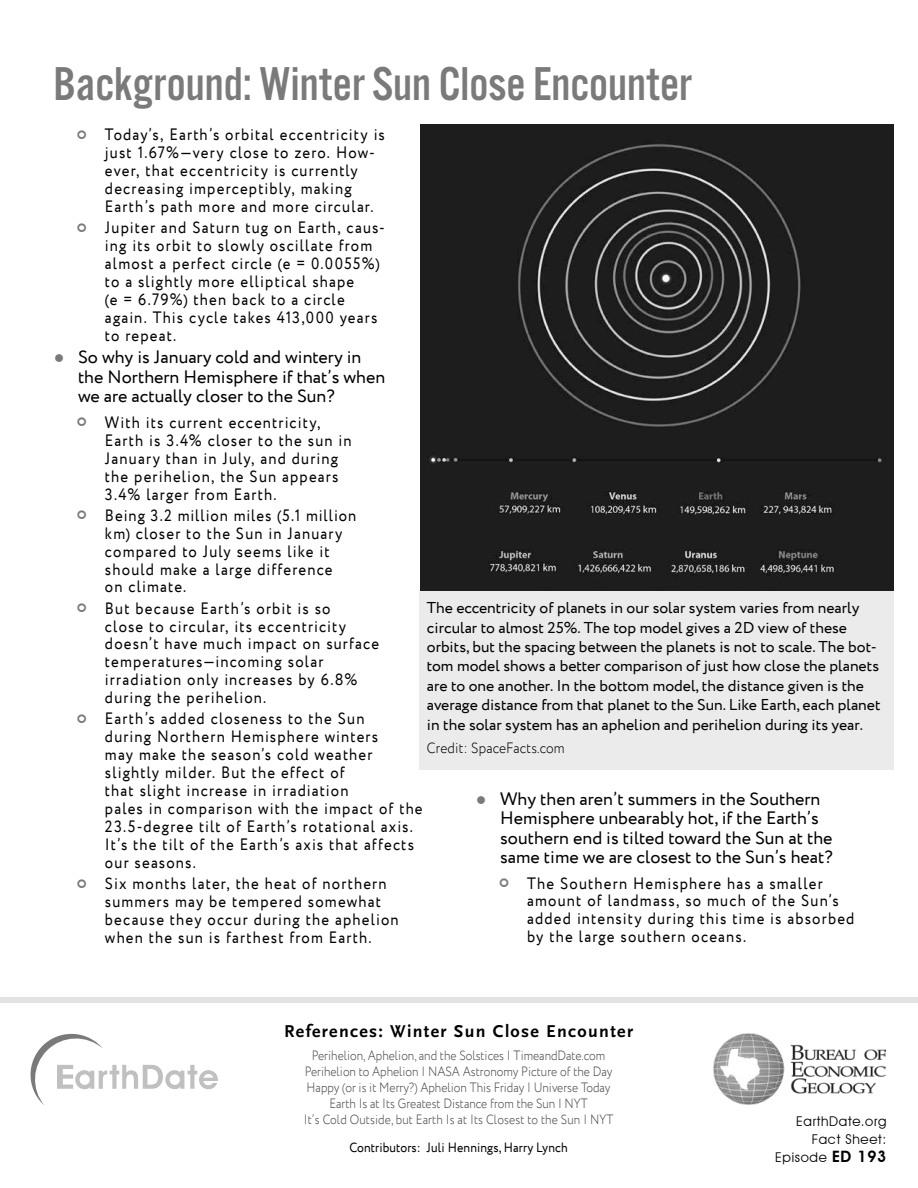
<style>
.page{position:relative;width:918px;height:1188px;background:#fff}
.page>*{position:absolute;margin:0;border:0;box-sizing:border-box;transform-origin:0 0}
.t1{font:49.35px "Alternate Got No 3 D";color:#7a7a7a}
.t2{font:18px/19.4px "Circe";color:#000}
.t3{font:700 18px "Scala Sans";letter-spacing:.075em;color:#000}
.t4{font:16.5px/18px "Circe";letter-spacing:.075em;color:#000;scale:.9 1}
.t5{font:15.75px/19.5px "Circe";color:#000}
.t6{font:300 15px "Circe";letter-spacing:.01em;color:#000;scale:.9 1}
.t7{font:300 13.5px/16.2px "Circe";color:#474747;text-align:center;scale:.87 1}
.t8{font:13.5px "Circe";letter-spacing:.01em;color:#000;scale:.9 1}
.t9{font:13.5px/18px "Avant Garde IT Cby BT";letter-spacing:.05em;color:#000;text-align:right}
.s1{color:#7a7a7a}
.s2{font-weight:600;font-size:15.75px}
</style>
<div class="page">
<img style="left:713px;top:1034px;width:173px;height:71px">
<svg style="left:30px;top:1033px;width:188px;height:72px"></svg>
<div style="left:0;top:998px;width:918px;height:5px;background:#e2e2e2"></div>
<div style="left:419px;top:591px;width:475px;height:179px;background:#ebebeb"></div>
<img style="left:421px;top:124px;width:473px;height:467px">
<h1 class="t1" style="left:53px;top:58px;width:640px">Background: Winter Sun Close Encounter</h1>
<p class="t4" style="left:105px;top:126px;width:313px">Today’s, Earth’s orbital eccentricity is just 1.67%—very close to zero. How&shy;ever, that eccentricity is currently decreasing imperceptibly, making Earth’s path more and more circular.</p>
<p class="t4" style="left:105px;top:219px;width:313px">Jupiter and Saturn tug on Earth, caus&shy;ing its orbit to slowly oscillate from almost a perfect circle (e = 0.0055%) to a slightly more elliptical shape<br>(e = 6.79%) then back to a circle again. This cycle takes 413,000 years to repeat.</p>
<p class="t2" style="left:78px;top:348px;width:309px;text-indent:-24px"><span class="s1">●</span> So why is January cold and wintery in the Northern Hemisphere if that’s when we are actually closer to the Sun?</p>
<p class="t4" style="left:105px;top:414px;width:276px">With its current eccentricity,<br>Earth is 3.4% closer to the sun in<br>January than in July, and during the perihelion, the Sun appears<br>3.4% larger from Earth.</p>
<p class="t4" style="left:105px;top:507px;width:281px">Being 3.2 million miles (5.1 million km) closer to the Sun in January compared to July seems like it should make a large difference<br>on climate.</p>
<p class="t4" style="left:105px;top:600px;width:306px">But because Earth’s orbit is so<br>close to circular, its eccentricity doesn’t have much impact on surface temperatures—incoming solar irradiation only increases by 6.8% during the perihelion.</p>
<p class="t4" style="left:105px;top:710px;width:354px">Earth’s added closeness to the Sun<br>during Northern Hemisphere winters<br>may make the season’s cold weather slightly milder. But the effect of<br>that slight increase in irradiation<br>pales in comparison with the impact of the 23.5-degree tilt of Earth’s rotational axis.<br>It’s the tilt of the Earth’s axis that affects our seasons.</p>
<p class="t4" style="left:105px;top:875px;width:328px">Six months later, the heat of northern summers may be tempered somewhat because they occur during the aphelion when the sun is farthest from Earth.</p>
<p class="t5" style="left:427px;top:599px;width:455px">The eccentricity of planets in our solar system varies from nearly circular to almost 25%. The top model gives a 2D view of these orbits, but the spacing between the planets is not to scale. The bot&shy;tom model shows a better comparison of just how close the planets are to one another. In the bottom model, the distance given is the average distance from that planet to the Sun. Like Earth, each planet in the solar system has an aphelion and perihelion during its year.</p>
<p class="t6" style="left:427px;top:738px;width:155px">Credit: SpaceFacts.com</p>
<p class="t2" style="left:500px;top:790px;width:334px;text-indent:-24px"><span class="s1">●</span> Why then aren’t summers in the Southern Hemisphere unbearably hot, if the Earth’s southern end is tilted toward the Sun at the same time we are closest to the Sun’s heat?</p>
<p class="t4" style="left:527px;top:874px;width:365px">The Southern Hemisphere has a smaller amount of landmass, so much of the Sun’s added intensity during this time is absorbed by the large southern oceans.</p>
<p class="t3" style="left:284px;top:1021px;width:350px">References: Winter Sun Close Encounter</p>
<p class="t7" style="left:304px;top:1047px;width:357px">Perihelion, Aphelion, and the Solstices | TimeandDate.com Perihelion to Aphelion | NASA Astronomy Picture of the Day Happy (or is it Merry?) Aphelion This Friday | Universe Today Earth Is at Its Greatest Distance from the Sun | NYT<br>It’s Cold Outside, but Earth Is at Its Closest to the Sun | NYT</p>
<p class="t8" style="left:349px;top:1138px;width:244px">Contributors: Juli Hennings, Harry Lynch</p>
<p class="t9" style="left:775px;top:1113px;width:113px">EarthDate.org<br>Fact Sheet:<br>Episode <span class="s2">ED 193</span></p>
</div>
